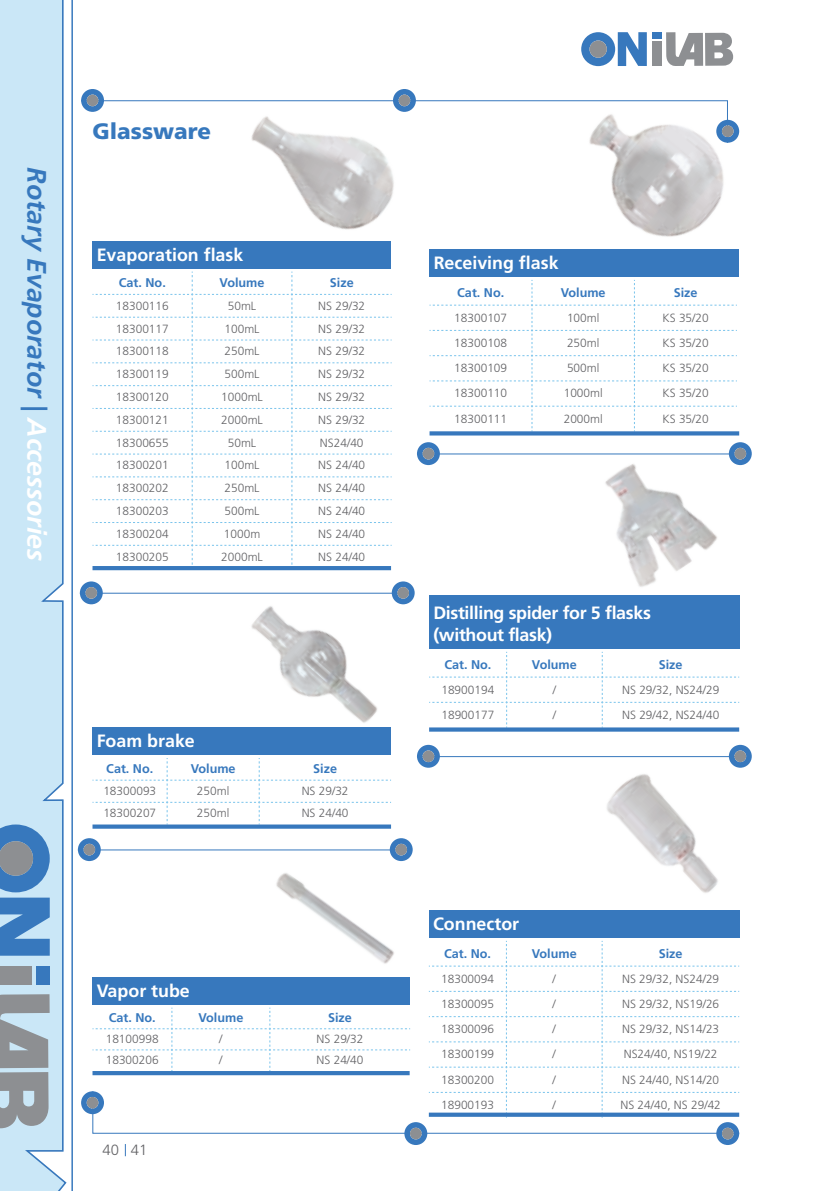
<style>
.page{position:relative;width:823px;height:1191px;background:#fff}
.page>*{position:absolute;margin:0;border:0;box-sizing:border-box;transform-origin:0 0}
.t1{font:italic 700 26.8px "Frutiger LT Std";color:#3778bd}
.t2{font:900 22.2px "Frutiger LT Std";color:#3778bd}
.t3{font:700 17.8px "Frutiger LT Std";color:#fff}
.t4{font:700 17.8px/21.4px "Frutiger LT Std";letter-spacing:-.02em;color:#fff}
.t5{font:300 14.8px "Frutiger LT Std";color:#636366}
.t6{font:700 12.6px "Frutiger LT Std";color:#3778bd}
.t7{font:300 11.8px "Frutiger LT Std";color:#636366}
.s1{color:#fff}
</style>
<div class="page">
<hr style="left:71px;top:0;width:2px;height:1191px;background:#3778bd">
<svg style="left:0;top:0;width:67px;height:1191px;background:#bbd7ea"></svg>
<div style="left:92px;top:241px;width:299px;height:28px;background:#3778bd"></div>
<div style="left:92px;top:727px;width:299px;height:28px;background:#3778bd"></div>
<img style="left:259px;top:143px;width:195px;height:198px">
<img style="left:454px;top:32px;width:286px;height:350px">
<img style="left:509px;top:405px;width:243px;height:217px">
<img style="left:190px;top:846px;width:262px;height:95px">
<img style="left:452px;top:622px;width:300px;height:395px">
<svg style="left:92px;top:271px;width:299px;height:275px"></svg>
<svg style="left:429px;top:280px;width:307px;height:151px"></svg>
<svg style="left:92px;top:779px;width:56px;height:24px"></svg>
<hr style="left:92px;top:566px;width:299px;height:4px;background:#3778bd">
<svg style="left:92px;top:824px;width:56px;height:4px"></svg>
<svg style="left:429px;top:431px;width:309px;height:4px"></svg>
<img style="left:148px;top:494px;width:331px;height:339px">
<div style="left:429px;top:595px;width:309px;height:54px;background:#3778bd"></div>
<svg style="left:429px;top:652px;width:309px;height:75px"></svg>
<svg style="left:429px;top:727px;width:309px;height:4px"></svg>
<svg style="left:81px;top:89px;width:657px;height:54px"></svg>
<div style="left:398px;top:95px;width:12px;height:11px;background:#8d8f92;border-radius:50%"></div>
<svg style="left:81px;top:941px;width:658px;height:215px"></svg>
<div style="left:410px;top:1127px;width:11px;height:12px;background:#8d8f92;border-radius:50%"></div>
<hr style="left:416px;top:453px;width:322px;height:1px;background:#3778bd">
<svg style="left:416px;top:442px;width:23px;height:23px"></svg>
<div style="left:422px;top:448px;width:12px;height:11px;background:#8d8f92;border-radius:50%"></div>
<svg style="left:728px;top:442px;width:23px;height:23px"></svg>
<div style="left:734px;top:448px;width:11px;height:11px;background:#8d8f92;border-radius:50%"></div>
<hr style="left:80px;top:593px;width:322px;height:1px;background:#3778bd">
<svg style="left:80px;top:581px;width:23px;height:23px"></svg>
<div style="left:85px;top:587px;width:12px;height:11px;background:#8d8f92;border-radius:50%"></div>
<svg style="left:391px;top:581px;width:23px;height:23px"></svg>
<div style="left:397px;top:587px;width:12px;height:11px;background:#8d8f92;border-radius:50%"></div>
<hr style="left:416px;top:756px;width:322px;height:1px;background:#3778bd">
<svg style="left:416px;top:745px;width:23px;height:22px"></svg>
<div style="left:422px;top:750px;width:12px;height:12px;background:#8d8f92;border-radius:50%"></div>
<svg style="left:728px;top:745px;width:23px;height:22px"></svg>
<div style="left:734px;top:750px;width:11px;height:12px;background:#8d8f92;border-radius:50%"></div>
<hr style="left:78px;top:849px;width:322px;height:1px;background:#3778bd">
<svg style="left:78px;top:838px;width:23px;height:23px"></svg>
<div style="left:83px;top:843px;width:12px;height:12px;background:#8d8f92;border-radius:50%"></div>
<svg style="left:389px;top:838px;width:23px;height:23px"></svg>
<div style="left:395px;top:843px;width:12px;height:12px;background:#8d8f92;border-radius:50%"></div>
<h1 class="t1" style="left:53px;top:167px;width:395px;rotate:90deg">Rotary Evaporator | <span class="s1">Accessories</span></h1>
<h2 class="t2" style="left:92px;top:118px;width:120px">Glassware</h2>
<h3 class="t3" style="left:97px;top:244px;width:148px">Evaporation flask</h3>
<p class="t6" style="left:119px;top:275px;width:48px">Cat. No.</p>
<p class="t6" style="left:219px;top:275px;width:46px">Volume</p>
<p class="t6" style="left:329px;top:275px;width:25px">Size</p>
<p class="t7" style="left:116px;top:299px;width:54px">18300116</p>
<p class="t7" style="left:228px;top:299px;width:30px">50mL</p>
<p class="t7" style="left:318px;top:299px;width:48px">NS 29/32</p>
<p class="t7" style="left:116px;top:322px;width:54px">18300117</p>
<p class="t7" style="left:224px;top:322px;width:36px">100mL</p>
<p class="t7" style="left:318px;top:322px;width:48px">NS 29/32</p>
<p class="t7" style="left:116px;top:344px;width:54px">18300118</p>
<p class="t7" style="left:224px;top:344px;width:36px">250mL</p>
<p class="t7" style="left:318px;top:344px;width:48px">NS 29/32</p>
<p class="t7" style="left:116px;top:367px;width:54px">18300119</p>
<p class="t7" style="left:224px;top:367px;width:36px">500mL</p>
<p class="t7" style="left:318px;top:367px;width:48px">NS 29/32</p>
<p class="t7" style="left:116px;top:390px;width:54px">18300120</p>
<p class="t7" style="left:221px;top:390px;width:43px">1000mL</p>
<p class="t7" style="left:318px;top:390px;width:48px">NS 29/32</p>
<p class="t7" style="left:116px;top:413px;width:54px">18300121</p>
<p class="t7" style="left:221px;top:413px;width:43px">2000mL</p>
<p class="t7" style="left:318px;top:413px;width:48px">NS 29/32</p>
<p class="t7" style="left:116px;top:436px;width:54px">18300655</p>
<p class="t7" style="left:228px;top:436px;width:30px">50mL</p>
<p class="t7" style="left:320px;top:436px;width:45px">NS24/40</p>
<p class="t7" style="left:116px;top:458px;width:54px">18300201</p>
<p class="t7" style="left:224px;top:458px;width:36px">100mL</p>
<p class="t7" style="left:318px;top:458px;width:48px">NS 24/40</p>
<p class="t7" style="left:116px;top:481px;width:54px">18300202</p>
<p class="t7" style="left:224px;top:481px;width:36px">250mL</p>
<p class="t7" style="left:318px;top:481px;width:48px">NS 24/40</p>
<p class="t7" style="left:116px;top:504px;width:54px">18300203</p>
<p class="t7" style="left:224px;top:504px;width:36px">500mL</p>
<p class="t7" style="left:318px;top:504px;width:48px">NS 24/40</p>
<p class="t7" style="left:116px;top:527px;width:54px">18300204</p>
<p class="t7" style="left:224px;top:527px;width:38px">1000m</p>
<p class="t7" style="left:318px;top:527px;width:48px">NS 24/40</p>
<p class="t7" style="left:116px;top:550px;width:54px">18300205</p>
<p class="t7" style="left:221px;top:550px;width:43px">2000mL</p>
<p class="t7" style="left:318px;top:550px;width:48px">NS 24/40</p>
<h3 class="t3" style="left:97px;top:730px;width:100px">Foam brake</h3>
<p class="t6" style="left:106px;top:761px;width:48px">Cat. No.</p>
<p class="t6" style="left:190px;top:761px;width:46px">Volume</p>
<p class="t6" style="left:313px;top:761px;width:25px">Size</p>
<p class="t7" style="left:103px;top:784px;width:54px">18300093</p>
<p class="t7" style="left:197px;top:784px;width:34px">250ml</p>
<p class="t7" style="left:301px;top:784px;width:48px">NS 29/32</p>
<p class="t7" style="left:103px;top:806px;width:54px">18300207</p>
<p class="t7" style="left:197px;top:806px;width:34px">250ml</p>
<p class="t7" style="left:301px;top:806px;width:48px">NS 24/40</p>
<h3 class="t3" style="left:97px;top:980px;width:95px">Vapor tube</h3>
<p class="t6" style="left:109px;top:1010px;width:48px">Cat. No.</p>
<p class="t6" style="left:198px;top:1010px;width:46px">Volume</p>
<p class="t6" style="left:328px;top:1010px;width:25px">Size</p>
<p class="t7" style="left:106px;top:1032px;width:54px">18100998</p>
<p class="t7" style="left:219px;top:1032px;width:5px">/</p>
<p class="t7" style="left:316px;top:1032px;width:48px">NS 29/32</p>
<p class="t7" style="left:106px;top:1053px;width:54px">18300206</p>
<p class="t7" style="left:219px;top:1053px;width:5px">/</p>
<p class="t7" style="left:316px;top:1053px;width:48px">NS 24/40</p>
<p class="t5" style="left:103px;top:1141px;width:46px">40 41</p>
<h3 class="t3" style="left:433px;top:252px;width:126px">Receiving flask</h3>
<p class="t6" style="left:457px;top:285px;width:48px">Cat. No.</p>
<p class="t6" style="left:560px;top:285px;width:46px">Volume</p>
<p class="t6" style="left:673px;top:285px;width:25px">Size</p>
<p class="t7" style="left:454px;top:311px;width:54px">18300107</p>
<p class="t7" style="left:566px;top:311px;width:34px">100ml</p>
<p class="t7" style="left:662px;top:311px;width:48px">KS 35/20</p>
<p class="t7" style="left:454px;top:336px;width:54px">18300108</p>
<p class="t7" style="left:566px;top:336px;width:34px">250ml</p>
<p class="t7" style="left:662px;top:336px;width:48px">KS 35/20</p>
<p class="t7" style="left:454px;top:361px;width:54px">18300109</p>
<p class="t7" style="left:566px;top:361px;width:34px">500ml</p>
<p class="t7" style="left:662px;top:361px;width:48px">KS 35/20</p>
<p class="t7" style="left:454px;top:387px;width:54px">18300110</p>
<p class="t7" style="left:563px;top:387px;width:40px">1000ml</p>
<p class="t7" style="left:662px;top:387px;width:48px">KS 35/20</p>
<p class="t7" style="left:454px;top:412px;width:54px">18300111</p>
<p class="t7" style="left:563px;top:412px;width:40px">2000ml</p>
<p class="t7" style="left:662px;top:412px;width:48px">KS 35/20</p>
<h3 class="t4" style="left:433px;top:602px;width:219px">Distilling spider for 5 flasks (without flask)</h3>
<p class="t6" style="left:444px;top:657px;width:48px">Cat. No.</p>
<p class="t6" style="left:531px;top:657px;width:46px">Volume</p>
<p class="t6" style="left:658px;top:657px;width:25px">Size</p>
<p class="t7" style="left:441px;top:683px;width:54px">18900194</p>
<p class="t7" style="left:552px;top:683px;width:5px">/</p>
<p class="t7" style="left:621px;top:683px;width:99px">NS 29/32, NS24/29</p>
<p class="t7" style="left:441px;top:708px;width:54px">18900177</p>
<p class="t7" style="left:552px;top:708px;width:5px">/</p>
<p class="t7" style="left:621px;top:708px;width:99px">NS 29/42, NS24/40</p>
<h3 class="t3" style="left:433px;top:913px;width:88px">Connector</h3>
<p class="t6" style="left:444px;top:946px;width:48px">Cat. No.</p>
<p class="t6" style="left:531px;top:946px;width:46px">Volume</p>
<p class="t6" style="left:658px;top:946px;width:25px">Size</p>
<p class="t7" style="left:441px;top:972px;width:54px">18300094</p>
<p class="t7" style="left:552px;top:972px;width:5px">/</p>
<p class="t7" style="left:621px;top:972px;width:99px">NS 29/32, NS24/29</p>
<p class="t7" style="left:441px;top:997px;width:54px">18300095</p>
<p class="t7" style="left:552px;top:997px;width:5px">/</p>
<p class="t7" style="left:621px;top:997px;width:99px">NS 29/32, NS19/26</p>
<p class="t7" style="left:441px;top:1022px;width:54px">18300096</p>
<p class="t7" style="left:552px;top:1022px;width:5px">/</p>
<p class="t7" style="left:621px;top:1022px;width:99px">NS 29/32, NS14/23</p>
<p class="t7" style="left:441px;top:1047px;width:54px">18300199</p>
<p class="t7" style="left:552px;top:1047px;width:5px">/</p>
<p class="t7" style="left:623px;top:1047px;width:95px">NS24/40, NS19/22</p>
<p class="t7" style="left:441px;top:1073px;width:54px">18300200</p>
<p class="t7" style="left:552px;top:1073px;width:5px">/</p>
<p class="t7" style="left:621px;top:1073px;width:99px">NS 24/40, NS14/20</p>
<p class="t7" style="left:441px;top:1098px;width:54px">18900193</p>
<p class="t7" style="left:552px;top:1098px;width:5px">/</p>
<p class="t7" style="left:620px;top:1098px;width:102px">NS 24/40, NS 29/42</p>
</div>
